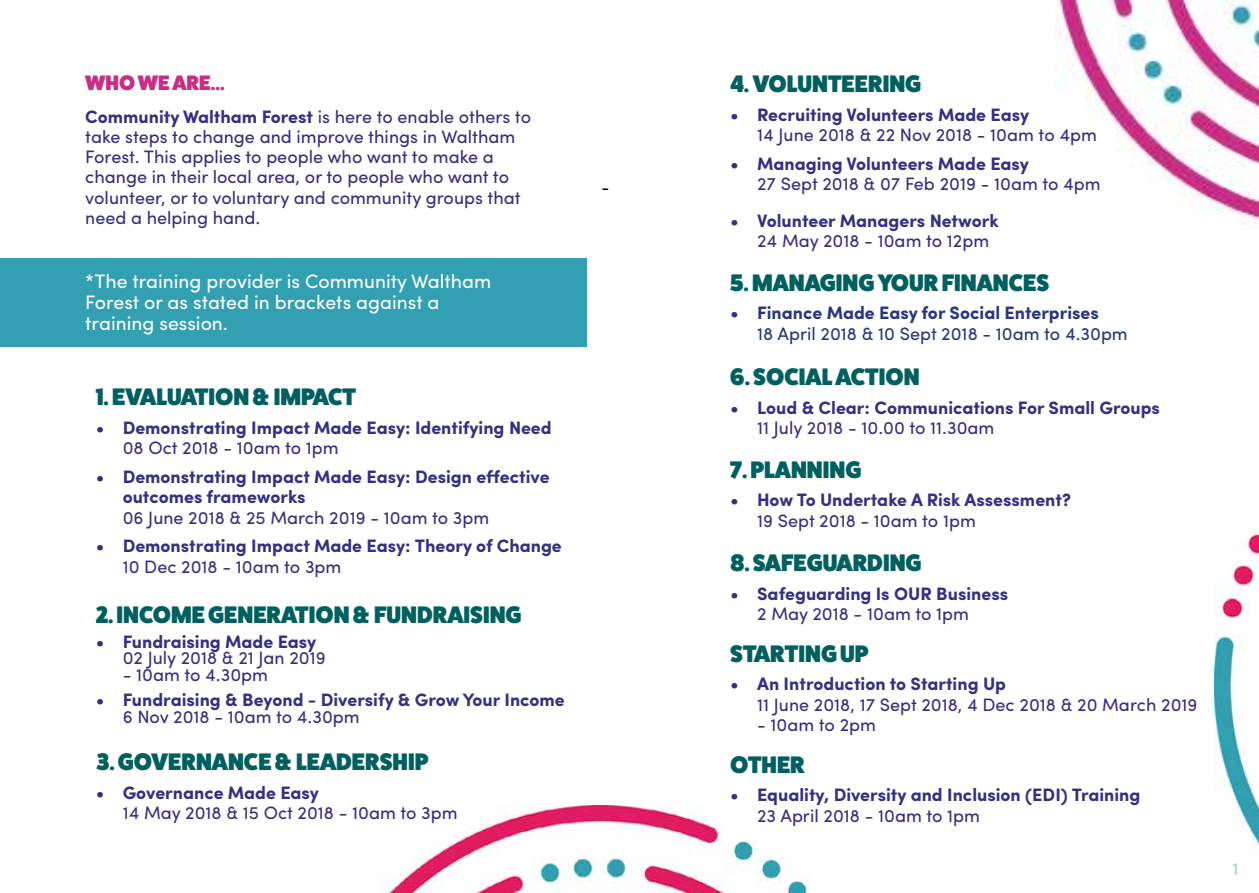
<style>
.page{position:relative;width:1259px;height:893px;background:#fff}
.page>*{position:absolute;margin:0;border:0;box-sizing:border-box;transform-origin:0 0}
.t1{font:800 24px "Fat Frank";color:#006060}
.t2{font:800 21px "Fat Frank";color:#ca2d85}
.t3{font:19.5px/21.3px "Sofia Pro";color:#fff}
.t4{font:18px/20.2px "Sofia Pro";color:#352e87}
.t5{font:700 18px/20.2px "Sofia Pro";color:#352e87}
.t6{font:700 18px "Sofia Pro";color:#283583}
.t7{font:18px "Sofia Pro";color:#283583}
.t8{font:18px "Sofia Pro";color:#9ed3c6}
.s1{font-weight:700}
</style>
<div class="page">
<div style="left:0;top:258px;width:587px;height:89px;background:#32a0b2"></div>
<img style="left:1214px;top:531px;width:45px;height:315px">
<img style="left:1055px;top:0;width:204px;height:224px">
<img style="left:382px;top:806px;width:426px;height:87px">
<svg style="left:602px;top:188px;width:6px;height:2px"></svg>
<p class="t2" style="left:85px;top:71px;width:141px">WHO WE ARE...</p>
<p class="t4" style="left:85px;top:105px;width:447px"><span class="s1">Community Waltham Forest</span> is here to enable others to take steps to change and improve things in Waltham Forest. This applies to people who want to make a change in their local area, or to people who want to volunteer, or to voluntary and community groups that need a helping hand.</p>
<p class="t3" style="left:85px;top:269px;width:407px">*The training provider is Community Waltham<br>Forest or as stated in brackets against a training session.</p>
<h1 class="t1" style="left:96px;top:384px;width:262px">1. EVALUATION &amp; IMPACT</h1>
<p class="t5" style="left:96px;top:417px;width:457px">• Demonstrating Impact Made Easy: Identifying Need</p>
<p class="t4" style="left:123px;top:437px;width:218px">08 Oct 2018 - 10am to 1pm</p>
<p class="t5" style="left:123px;top:466px;width:428px;text-indent:-27px">• Demonstrating Impact Made Easy: Design effective outcomes frameworks</p>
<p class="t4" style="left:123px;top:506px;width:368px">06 June 2018 &amp; 25 March 2019 - 10am to 3pm</p>
<p class="t5" style="left:96px;top:535px;width:468px">• Demonstrating Impact Made Easy: Theory of Change</p>
<p class="t4" style="left:123px;top:555px;width:220px">10 Dec 2018 - 10am to 3pm</p>
<h1 class="t1" style="left:96px;top:601px;width:427px">2. INCOME GENERATION &amp; FUNDRAISING</h1>
<p class="t5" style="left:96px;top:630px;width:222px">• Fundraising Made Easy</p>
<p class="t4" style="left:123px;top:647px;width:204px">02 July 2018 &amp; 21 Jan 2019</p>
<p class="t4" style="left:123px;top:663px;width:147px">- 10am to 4.30pm</p>
<p class="t5" style="left:96px;top:688px;width:471px">• Fundraising &amp; Beyond - Diversify &amp; Grow Your Income</p>
<p class="t4" style="left:123px;top:705px;width:238px">6 Nov 2018 - 10am to 4.30pm</p>
<h1 class="t1" style="left:96px;top:748px;width:334px">3. GOVERNANCE &amp; LEADERSHIP</h1>
<p class="t5" style="left:96px;top:781px;width:225px">• Governance Made Easy</p>
<p class="t4" style="left:123px;top:801px;width:336px">14 May 2018 &amp; 15 Oct 2018 - 10am to 3pm</p>
<h1 class="t1" style="left:730px;top:70px;width:193px">4. VOLUNTEERING</h1>
<p class="t5" style="left:730px;top:103px;width:300px">• Recruiting Volunteers Made Easy</p>
<p class="t4" style="left:757px;top:123px;width:341px">14 June 2018 &amp; 22 Nov 2018 - 10am to 4pm</p>
<p class="t5" style="left:730px;top:152px;width:300px">• Managing Volunteers Made Easy</p>
<p class="t4" style="left:757px;top:172px;width:345px">27 Sept 2018 &amp; 07 Feb 2019 - 10am to 4pm</p>
<p class="t5" style="left:730px;top:210px;width:270px">• Volunteer Managers Network</p>
<p class="t4" style="left:757px;top:230px;width:233px">24 May 2018 - 10am to 12pm</p>
<h1 class="t1" style="left:730px;top:269px;width:320px">5. MANAGING YOUR FINANCES</h1>
<p class="t6" style="left:730px;top:299px;width:370px">• Finance Made Easy for Social Enterprises</p>
<p class="t7" style="left:757px;top:320px;width:372px">18 April 2018 &amp; 10 Sept 2018 - 10am to 4.30pm</p>
<h1 class="t1" style="left:730px;top:364px;width:191px">6. SOCIAL ACTION</h1>
<p class="t5" style="left:730px;top:397px;width:431px">• Loud &amp; Clear: Communications For Small Groups</p>
<p class="t4" style="left:757px;top:417px;width:239px">11 July 2018 - 10.00 to 11.30am</p>
<h1 class="t1" style="left:730px;top:456px;width:133px">7. PLANNING</h1>
<p class="t5" style="left:730px;top:489px;width:342px">• How To Undertake A Risk Assessment?</p>
<p class="t4" style="left:757px;top:509px;width:220px">19 Sept 2018 - 10am to 1pm</p>
<h1 class="t1" style="left:730px;top:549px;width:193px">8. SAFEGUARDING</h1>
<p class="t5" style="left:730px;top:582px;width:279px">• Safeguarding Is OUR Business</p>
<p class="t4" style="left:757px;top:602px;width:213px">2 May 2018 - 10am to 1pm</p>
<h1 class="t1" style="left:730px;top:640px;width:140px">STARTING UP</h1>
<p class="t5" style="left:730px;top:673px;width:277px">• An Introduction to Starting Up</p>
<p class="t4" style="left:757px;top:693px;width:442px">11 June 2018, 17 Sept 2018, 4 Dec 2018 &amp; 20 March 2019</p>
<p class="t4" style="left:757px;top:713px;width:120px">- 10am to 2pm</p>
<h1 class="t1" style="left:730px;top:751px;width:76px">OTHER</h1>
<p class="t5" style="left:730px;top:784px;width:412px">• Equality, Diversity and Inclusion (EDI) Training</p>
<p class="t4" style="left:757px;top:804px;width:224px">23 April 2018 - 10am to 1pm</p>
<p class="t8" style="left:1232px;top:855px;width:8px">1</p>
</div>
